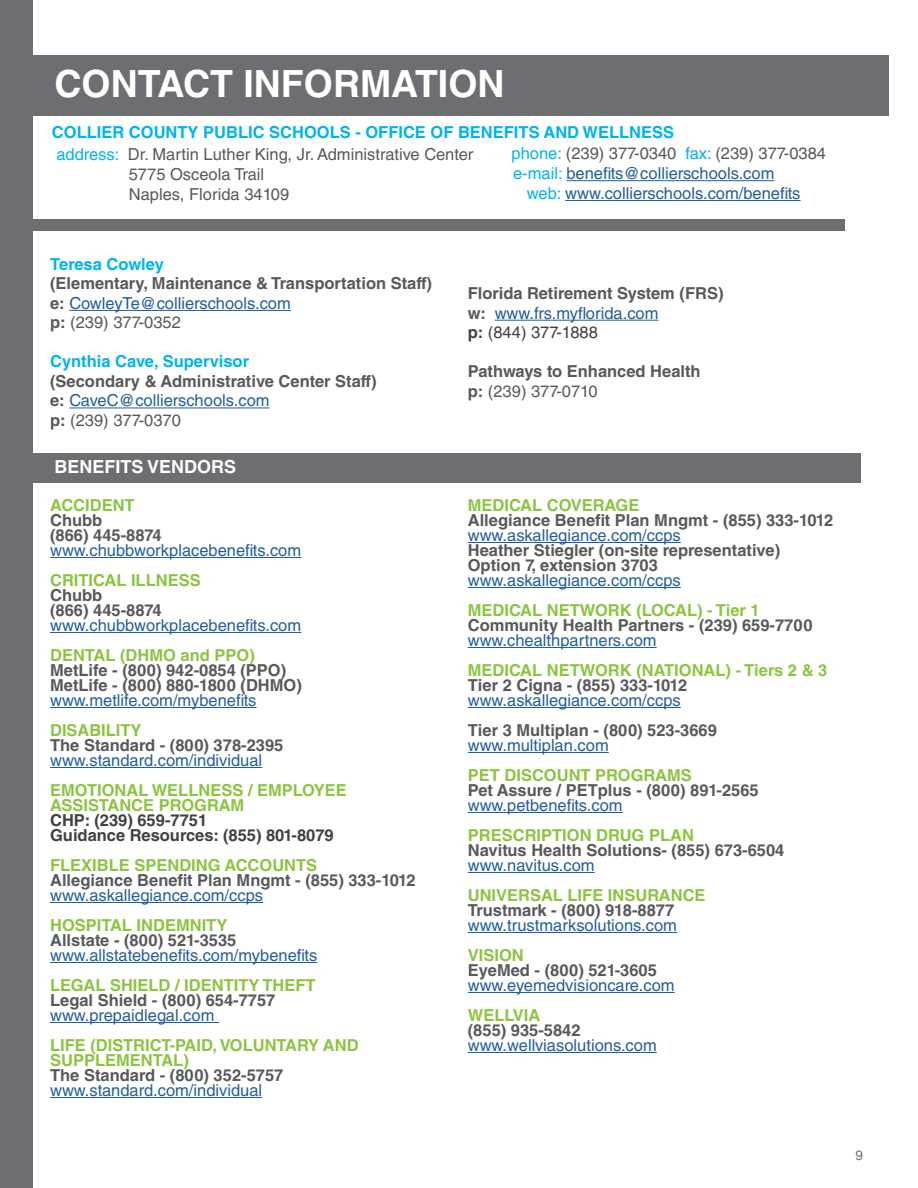
<style>
.page{position:relative;width:918px;height:1188px;background:#fff}
.page>*{position:absolute;margin:0;border:0;box-sizing:border-box;transform-origin:0 0}
.t1{font:700 37.5px "Helvetica LT Std";color:#fff}
.t2{font:700 18px "Helvetica LT Std";color:#fff}
.t3{font:700 16.5px/15px "Helvetica LT Std";color:#58595b}
.t4{font:16.5px/15px "Helvetica LT Std";color:#215e9e}
.t5{font:700 16.5px/15px "Helvetica LT Std";color:#8cc442}
.t6{font:16.5px "Helvetica LT Std";color:#58595b}
.t7{font:700 16.5px "Helvetica LT Std";color:#00b3f0}
.t8{font:700 16.5px/15px "Helvetica LT Std";color:#414042}
.t9{font:16.5px "Helvetica LT Std";color:#414042}
.t10{font:13.5px "Helvetica LT Std";color:#6d6e71}
.s1{color:#00b3f0}
.s2{font-weight:700;color:#58595b}
.s3{font-weight:700}
.s4{font-weight:700;color:#8cc442}
.s5{font-weight:400;color:#215e9e}
.s6{color:#8cc442}
</style>
<div class="page">
<div style="left:23px;top:55px;width:865px;height:60px;background:#6d6e71"></div>
<div style="left:0;top:0;width:33px;height:1188px;background:#6d6e71"></div>
<hr style="left:566px;top:180px;width:208px;height:1px;background:#215e9e">
<hr style="left:565px;top:200px;width:236px;height:1px;background:#215e9e">
<hr style="left:50px;top:557px;width:251px;height:1px;background:#215e9e">
<hr style="left:50px;top:632px;width:251px;height:1px;background:#215e9e">
<hr style="left:50px;top:707px;width:207px;height:1px;background:#215e9e">
<hr style="left:50px;top:767px;width:212px;height:1px;background:#215e9e">
<hr style="left:50px;top:902px;width:213px;height:1px;background:#215e9e">
<hr style="left:50px;top:962px;width:267px;height:1px;background:#215e9e">
<hr style="left:50px;top:1022px;width:169px;height:1px;background:#215e9e">
<hr style="left:50px;top:1097px;width:212px;height:1px;background:#215e9e">
<hr style="left:468px;top:542px;width:213px;height:1px;background:#215e9e">
<hr style="left:468px;top:587px;width:213px;height:1px;background:#215e9e">
<hr style="left:468px;top:647px;width:189px;height:1px;background:#215e9e">
<hr style="left:468px;top:707px;width:213px;height:1px;background:#215e9e">
<hr style="left:468px;top:752px;width:141px;height:1px;background:#215e9e">
<hr style="left:468px;top:812px;width:155px;height:1px;background:#215e9e">
<hr style="left:468px;top:872px;width:127px;height:1px;background:#215e9e">
<hr style="left:468px;top:932px;width:209px;height:1px;background:#215e9e">
<hr style="left:468px;top:992px;width:207px;height:1px;background:#215e9e">
<hr style="left:468px;top:1052px;width:189px;height:1px;background:#215e9e">
<div style="left:23px;top:453px;width:838px;height:29px;background:#6d6e71"></div>
<hr style="left:495px;top:320px;width:164px;height:1px;background:#215e9e">
<hr style="left:69px;top:310px;width:222px;height:1px;background:#215e9e">
<hr style="left:69px;top:408px;width:201px;height:1px;background:#215e9e">
<div style="left:23px;top:219px;width:822px;height:12px;background:#6d6e71"></div>
<p class="t1" style="left:55px;top:61px;width:452px">CONTACT INFORMATION</p>
<p class="t7" style="left:52px;top:122px;width:624px">COLLIER COUNTY PUBLIC SCHOOLS - OFFICE OF BENEFITS AND WELLNESS</p>
<p class="t6" style="left:512px;top:143px;width:316px"><span class="s1">phone:</span> (239) 377-0340 <span class="s1">fax:</span> (239) 377-0384</p>
<p class="t4" style="left:513px;top:166px;width:263px"><span class="s1">e-mail:</span> benefits@collierschools.com</p>
<p class="t4" style="left:527px;top:186px;width:275px"><span class="s1">web:</span> www.collierschools.com/benefits</p>
<p class="t6" style="left:56px;top:145px;width:418px"><span class="s1">address:</span> Dr. Martin Luther King, Jr. Administrative Center</p>
<p class="t6" style="left:129px;top:165px;width:137px">5775 Osceola Trail</p>
<p class="t6" style="left:129px;top:185px;width:162px">Naples, Florida 34109</p>
<p class="t7" style="left:50px;top:254px;width:115px">Teresa Cowley</p>
<p class="t3" style="left:50px;top:276px;width:383px">(Elementary, Maintenance &amp; Transportation Staff)</p>
<p class="t4" style="left:50px;top:295px;width:242px"><span class="s2">e:</span> CowleyTe@collierschools.com</p>
<p class="t6" style="left:50px;top:313px;width:132px"><span class="s3">p:</span> (239) 377-0352</p>
<p class="t7" style="left:50px;top:351px;width:200px">Cynthia Cave, Supervisor</p>
<p class="t3" style="left:50px;top:373px;width:328px">(Secondary &amp; Administrative Center Staff)</p>
<p class="t4" style="left:50px;top:393px;width:221px"><span class="s2">e:</span> CaveC@collierschools.com</p>
<p class="t6" style="left:50px;top:410px;width:132px"><span class="s3">p:</span> (239) 377-0370</p>
<p class="t2" style="left:55px;top:456px;width:183px">BENEFITS VENDORS</p>
<p class="t5" style="left:50px;top:497px;width:86px">ACCIDENT</p>
<p class="t3" style="left:50px;top:512px;width:54px">Chubb</p>
<p class="t3" style="left:50px;top:527px;width:113px">(866) 445-8874</p>
<p class="t4" style="left:50px;top:543px;width:253px">www.chubbworkplacebenefits.com</p>
<p class="t5" style="left:50px;top:572px;width:152px">CRITICAL ILLNESS</p>
<p class="t3" style="left:50px;top:587px;width:54px">Chubb</p>
<p class="t3" style="left:50px;top:602px;width:113px">(866) 445-8874</p>
<p class="t4" style="left:50px;top:610px;width:253px;line-height:30px">www.chubbworkplacebenefits.com<br><span class="s4">DENTAL (DHMO and PPO)</span></p>
<p class="t3" style="left:50px;top:662px;width:253px">MetLife - (800) 942-0854 (PPO)<br>MetLife - (800) 880-1800 (DHMO) <span class="s5">www.metlife.com/mybenefits</span></p>
<p class="t5" style="left:50px;top:722px;width:93px">DISABILITY</p>
<p class="t3" style="left:50px;top:737px;width:235px">The Standard - (800) 378-2395</p>
<p class="t4" style="left:50px;top:753px;width:214px">www.standard.com/individual</p>
<p class="t5" style="left:50px;top:782px;width:298px">EMOTIONAL WELLNESS / EMPLOYEE<br>ASSISTANCE PROGRAM</p>
<p class="t8" style="left:50px;top:812px;width:285px">CHP: (239) 659-7751<br>Guidance Resources: (855) 801-8079</p>
<p class="t5" style="left:50px;top:857px;width:269px">FLEXIBLE SPENDING ACCOUNTS</p>
<p class="t3" style="left:50px;top:872px;width:367px">Allegiance Benefit Plan Mngmt - (855) 333-1012</p>
<p class="t4" style="left:50px;top:888px;width:214px">www.askallegiance.com/ccps</p>
<p class="t5" style="left:50px;top:917px;width:179px">HOSPITAL INDEMNITY</p>
<p class="t3" style="left:50px;top:932px;width:188px">Allstate - (800) 521-3535</p>
<p class="t4" style="left:50px;top:948px;width:269px">www.allstatebenefits.com/mybenefits</p>
<p class="t5" style="left:50px;top:977px;width:267px">LEGAL SHIELD / IDENTITY THEFT</p>
<p class="t3" style="left:50px;top:992px;width:227px">Legal Shield - (800) 654-7757</p>
<p class="t5" style="left:50px;top:1000px;width:310px;line-height:30px"><span class="s5">www.prepaidlegal.com<br></span>LIFE (DISTRICT-PAID, VOLUNTARY AND</p>
<p class="t4" style="left:50px;top:1053px;width:235px"><span class="s4">SUPPLEMENTAL)<br></span><span class="s2">The Standard - (800) 352-5757 </span>www.standard.com/individual</p>
<p class="t3" style="left:468px;top:285px;width:257px">Florida Retirement System (FRS)</p>
<p class="t4" style="left:468px;top:305px;width:192px"><span class="s2">w:</span> www.frs.myflorida.com</p>
<p class="t9" style="left:468px;top:323px;width:132px"><span class="s3">p:</span> (844) 377-1888</p>
<p class="t3" style="left:468px;top:363px;width:234px">Pathways to Enhanced Health</p>
<p class="t6" style="left:468px;top:381px;width:131px"><span class="s3">p:</span> (239) 377-0710</p>
<p class="t5" style="left:468px;top:497px;width:173px">MEDICAL COVERAGE</p>
<p class="t3" style="left:468px;top:512px;width:367px">Allegiance Benefit Plan Mngmt - (855) 333-1012</p>
<p class="t4" style="left:468px;top:528px;width:214px">www.askallegiance.com/ccps</p>
<p class="t3" style="left:468px;top:542px;width:314px">Heather Stiegler (on-site representative)<br>Option 7, extension 3703</p>
<p class="t4" style="left:468px;top:573px;width:214px">www.askallegiance.com/ccps</p>
<p class="t5" style="left:468px;top:602px;width:293px">MEDICAL NETWORK (LOCAL) - Tier 1</p>
<p class="t3" style="left:468px;top:617px;width:346px">Community Health Partners - (239) 659-7700</p>
<p class="t4" style="left:468px;top:633px;width:190px">www.chealthpartners.com</p>
<p class="t5" style="left:468px;top:662px;width:361px">MEDICAL NETWORK (NATIONAL) - Tiers 2 &amp; 3</p>
<p class="t3" style="left:468px;top:677px;width:221px">Tier 2 Cigna - (855) 333-1012</p>
<p class="t4" style="left:468px;top:693px;width:214px">www.askallegiance.com/ccps</p>
<p class="t3" style="left:468px;top:722px;width:251px">Tier 3 Multiplan - (800) 523-3669</p>
<p class="t4" style="left:468px;top:738px;width:142px">www.multiplan.com</p>
<p class="t5" style="left:468px;top:767px;width:225px">PET DISCOUNT PROGRAMS</p>
<p class="t3" style="left:468px;top:782px;width:292px">Pet Assure / PETplus - (800) 891-2565</p>
<p class="t4" style="left:468px;top:798px;width:156px">www.petbenefits.com</p>
<p class="t5" style="left:468px;top:827px;width:228px">PRESCRIPTION DRUG PLAN</p>
<p class="t3" style="left:468px;top:842px;width:318px">Navitus Health Solutions- (855) 673-6504</p>
<p class="t4" style="left:468px;top:858px;width:128px">www.navitus.com</p>
<p class="t5" style="left:468px;top:887px;width:239px">UNIVERSAL LIFE INSURANCE</p>
<p class="t3" style="left:468px;top:902px;width:208px">Trustmark - (800) 918-8877</p>
<p class="t4" style="left:468px;top:918px;width:211px">www.trustmarksolutions.com</p>
<p class="t5" style="left:468px;top:947px;width:57px">VISION</p>
<p class="t3" style="left:468px;top:962px;width:191px">EyeMed - (800) 521-3605</p>
<p class="t4" style="left:468px;top:978px;width:208px">www.eyemedvisioncare.com</p>
<p class="t3" style="left:468px;top:1007px;width:114px"><span class="s6">WELLVIA </span>(855) 935-5842</p>
<p class="t4" style="left:468px;top:1038px;width:190px">www.wellviasolutions.com</p>
<p class="t10" style="left:855px;top:1147px;width:9px">9</p>
</div>
